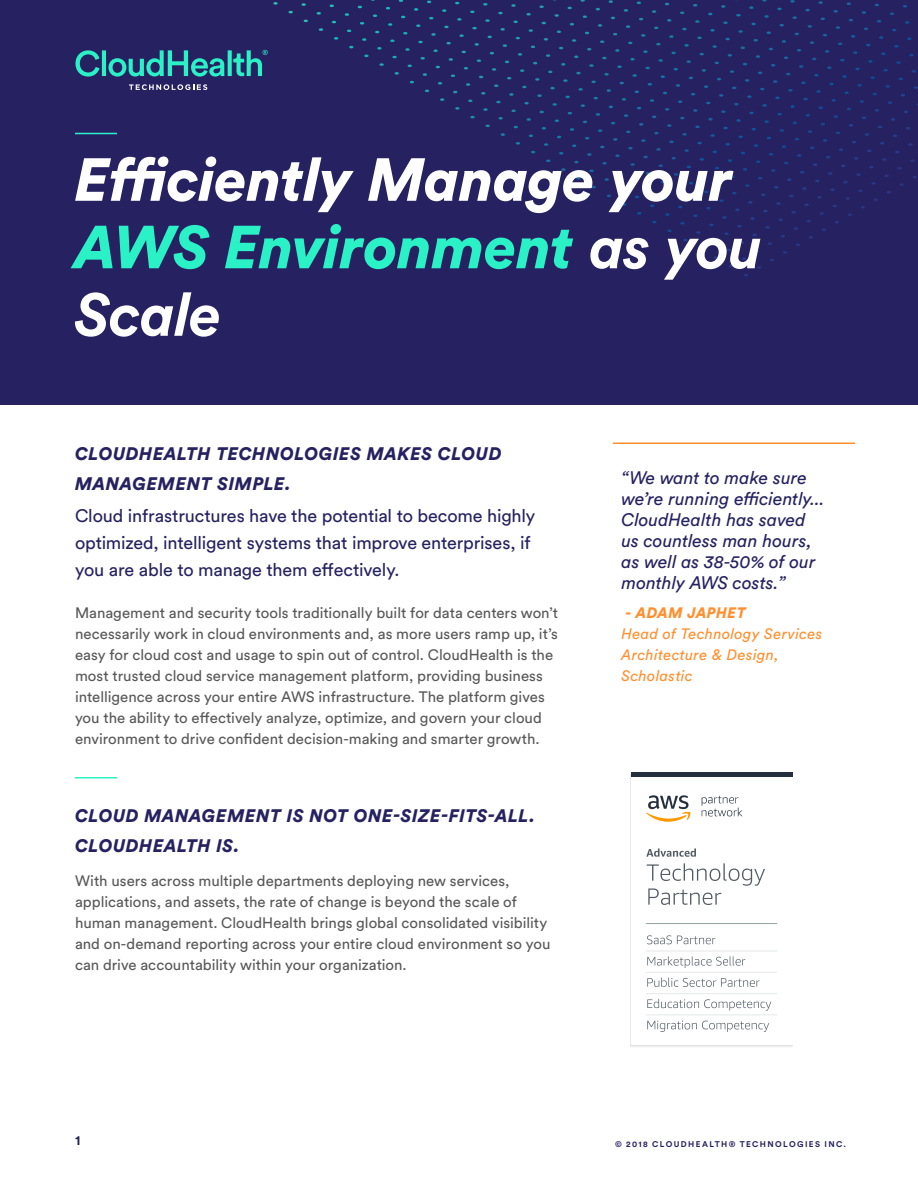
<style>
.page{position:relative;width:918px;height:1188px;background:#fff}
.page>*{position:absolute;margin:0;border:0;box-sizing:border-box;transform-origin:0 0}
.t1{font:italic 900 60px/67.5px "Circular Std";letter-spacing:-.015em;color:#fff}
.body_intro{font:18px/27px "Circular Std";letter-spacing:-.01em;color:#262262}
.sidebar_header{font:italic 18px/21px "Circular Std";color:#262262}
.body_intro_headers{font:italic 900 18px/30px "Circular Std";letter-spacing:.03em;color:#262262}
.body{font:15px/21px "Circular Std";color:#585858}
.body_intro_headers-2{font:15px/21px "Circular Std";color:#585858}
.sidebar_header-2{font:italic 15px/21px "Circular Std";letter-spacing:.025em;color:#ff8f2e}
.t2{font:700 13.5px "Circular Std";color:#262262}
.t3{font:700 8.25px "Circular Std";letter-spacing:.165em;color:#262262}
.s1{color:#2bf1c7}
.s2{font-weight:700}
.s3{font-weight:900}
</style>
<div class="page">
<div style="left:0;top:0;width:918px;height:405px;background:#262262"></div>
<hr style="left:75px;top:133px;width:42px;height:1px;background:#2bf1c7">
<svg style="left:129px;top:84px;width:78px;height:6px"></svg>
<svg style="left:75px;top:50px;width:193px;height:27px;background:#277088"></svg>
<hr style="left:613px;top:442px;width:242px;height:2px;background:#ff8f2e">
<hr style="left:75px;top:777px;width:42px;height:1px;background:#2bf1c7">
<hr style="left:631px;top:1045px;width:161px;height:1px;background:#dfdfdf">
<hr style="left:631px;top:1046px;width:161px;height:1px;background:#ebebeb">
<hr style="left:631px;top:1047px;width:161px;height:1px;background:#f1f1f1">
<div style="left:631px;top:772px;width:161px;height:5px;background:#242f3d"></div>
<svg style="left:646px;top:795px;width:45px;height:27px"></svg>
<svg style="left:702px;top:796px;width:40px;height:20px"></svg>
<svg style="left:646px;top:848px;width:50px;height:9px"></svg>
<svg style="left:647px;top:863px;width:118px;height:42px"></svg>
<hr style="left:646px;top:923px;width:131px;height:1px;background:#91a2a3">
<svg style="left:647px;top:935px;width:69px;height:9px"></svg>
<hr style="left:646px;top:951px;width:131px;height:1px;background:#e5e9e9">
<svg style="left:647px;top:956px;width:98px;height:12px"></svg>
<hr style="left:646px;top:972px;width:131px;height:1px;background:#e5e9e9">
<svg style="left:647px;top:978px;width:113px;height:9px"></svg>
<hr style="left:646px;top:993px;width:131px;height:1px;background:#e5e9e9">
<svg style="left:647px;top:999px;width:124px;height:12px"></svg>
<hr style="left:646px;top:1015px;width:131px;height:1px;background:#e5e9e9">
<svg style="left:647px;top:1021px;width:122px;height:11px"></svg>
<h1 class="t1" style="left:75px;top:145px;width:689px">Efficiently Manage your<br><span class="s1">AWS Environment</span> <span class="s2">as you<br>Scale</span></h1>
<p class="body_intro_headers" style="left:75px;top:438px;width:428px">CLOUDHEALTH TECHNOLOGIES MAKES CLOUD<br>MANAGEMENT SIMPLE.</p>
<p class="body_intro" style="left:75px;top:502px;width:462px">Cloud infrastructures have the potential to become highly optimized, intelligent systems that improve enterprises, if you are able to manage them effectively.</p>
<p class="body" style="left:75px;top:602px;width:485px">Management and security tools traditionally built for data centers won’t necessarily work in cloud environments and, as more users ramp up, it’s easy for cloud cost and usage to spin out of control. CloudHealth is the most trusted cloud service management platform, providing business intelligence across your entire AWS infrastructure. The platform gives you the ability to effectively analyze, optimize, and govern your cloud environment to drive confident decision-making and smarter growth.</p>
<p class="body_intro_headers" style="left:75px;top:800px;width:461px">CLOUD MANAGEMENT IS NOT ONE-SIZE-FITS-ALL.<br>CLOUDHEALTH IS.</p>
<p class="body_intro_headers-2" style="left:75px;top:870px;width:477px">With users across multiple departments deploying new services, applications, and assets, the rate of change is beyond the scale of human management. CloudHealth brings global consolidated visibility and on-demand reporting across your entire cloud environment so you can drive accountability within your organization.</p>
<p class="sidebar_header" style="left:621px;top:467px;width:205px">“We want to make sure we’re running efficiently...<br>CloudHealth has saved us countless man hours, as well as 38-50% of our monthly AWS costs.”</p>
<p class="sidebar_header-2" style="left:621px;top:602px;width:203px"><span class="s3">- ADAM JAPHET<br></span>Head of Technology Services<br>Architecture &amp; Design,<br>Scholastic</p>
<p class="t2" style="left:75px;top:1132px;width:7px">1</p>
<p class="t3" style="left:615px;top:1138px;width:232px">© 2018 CLOUDHEALTH® TECHNOLOGIES INC.</p>
</div>
